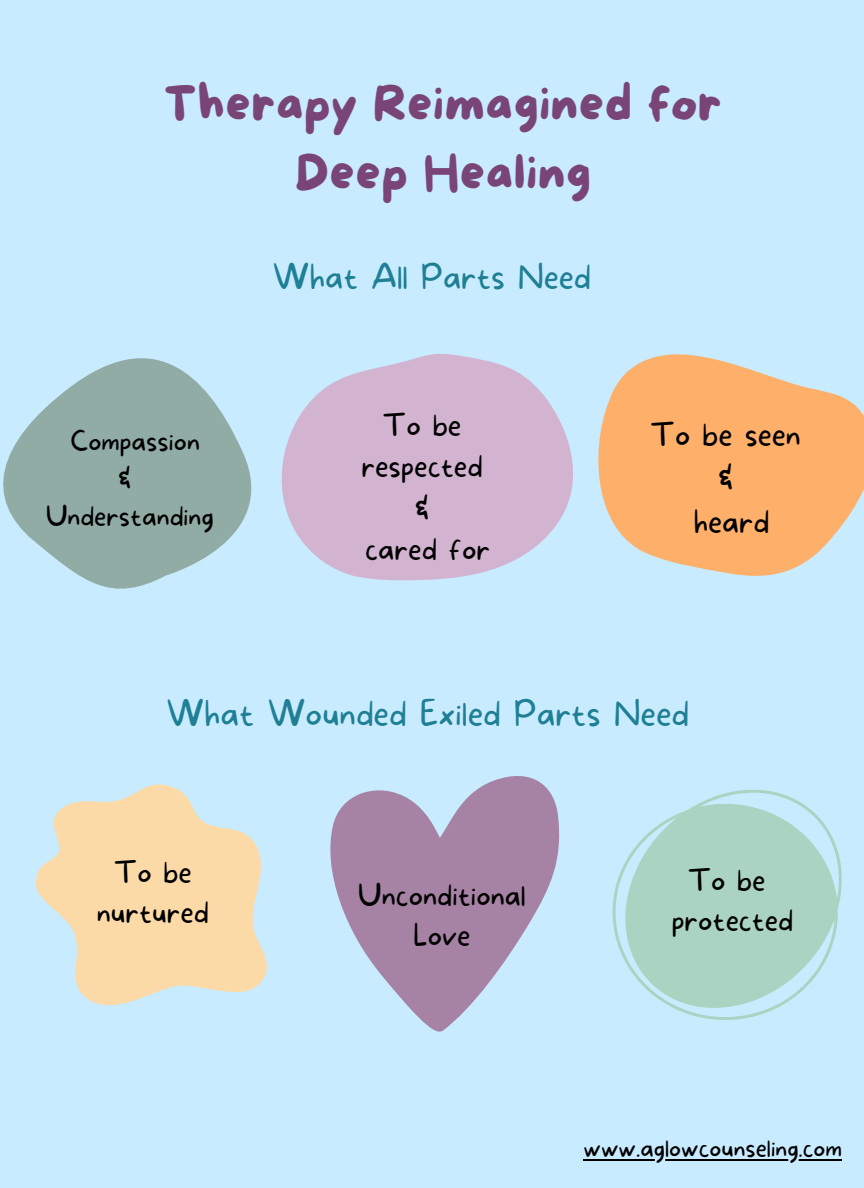
<style>
.page{position:relative;width:864px;height:1188px;background:#c8ebff}
.page>*{position:absolute;margin:0;border:0;box-sizing:border-box;transform-origin:0 0}
.t1{font:49.5px/68.7px "More Sugar";letter-spacing:.01em;color:#794577;text-align:center}
.t2{font:100 34.35px "More Sugar";color:#1f7f95}
.t3{font:100 33.3px "More Sugar";color:#1f7f95}
.t4{font:100 31.05px/43.2px "More Sugar";color:#000;text-align:center}
.t5{font:100 29.85px/41.4px "More Sugar";color:#000;text-align:center}
.t6{font:100 29.4px/40.5px "More Sugar";color:#000;text-align:center}
.t7{font:100 27px/37.7px "More Sugar";color:#000;text-align:center}
.t8{font:100 24.45px "More Sugar";color:#000}
</style>
<div class="page">
<svg style="left:3px;top:358px;width:249px;height:231px;fill:#91aba5"></svg>
<svg style="left:281px;top:354px;width:292px;height:227px;fill:#d2b4d1"></svg>
<svg style="left:598px;top:354px;width:266px;height:222px;fill:#feb06a"></svg>
<svg style="left:330px;top:776px;width:230px;height:256px;fill:#a682a4"></svg>
<svg style="left:613px;top:789px;width:229px;height:231px;fill:#aad4c1"></svg>
<svg style="left:36px;top:784px;width:231px;height:222px;fill:#fcdaa7"></svg>
<hr style="left:583px;top:1159px;width:259px;height:2px;background:#000">
<h1 class="t1" style="left:164px;top:72px;width:560px">Therapy Reimagined for<br>Deep Healing</h1>
<p class="t7" style="left:46px;top:423px;width:169px">Compassion<br>&amp;<br>Understanding</p>
<p class="t3" style="left:273px;top:258px;width:320px">What All Parts Need</p>
<p class="t5" style="left:361px;top:406px;width:131px">To be respected &amp;<br>cared for</p>
<p class="t4" style="left:650px;top:415px;width:152px">To be seen &amp;<br>heard</p>
<p class="t2" style="left:167px;top:694px;width:524px">What Wounded Exiled Parts Need</p>
<p class="t6" style="left:97px;top:853px;width:114px">To be nurtured</p>
<p class="t6" style="left:358px;top:876px;width:169px">Unconditional<br>Love</p>
<p class="t6" style="left:672px;top:861px;width:123px">To be protected</p>
<p class="t8" style="left:583px;top:1134px;width:260px">www.aglowcounseling.com</p>
</div>
